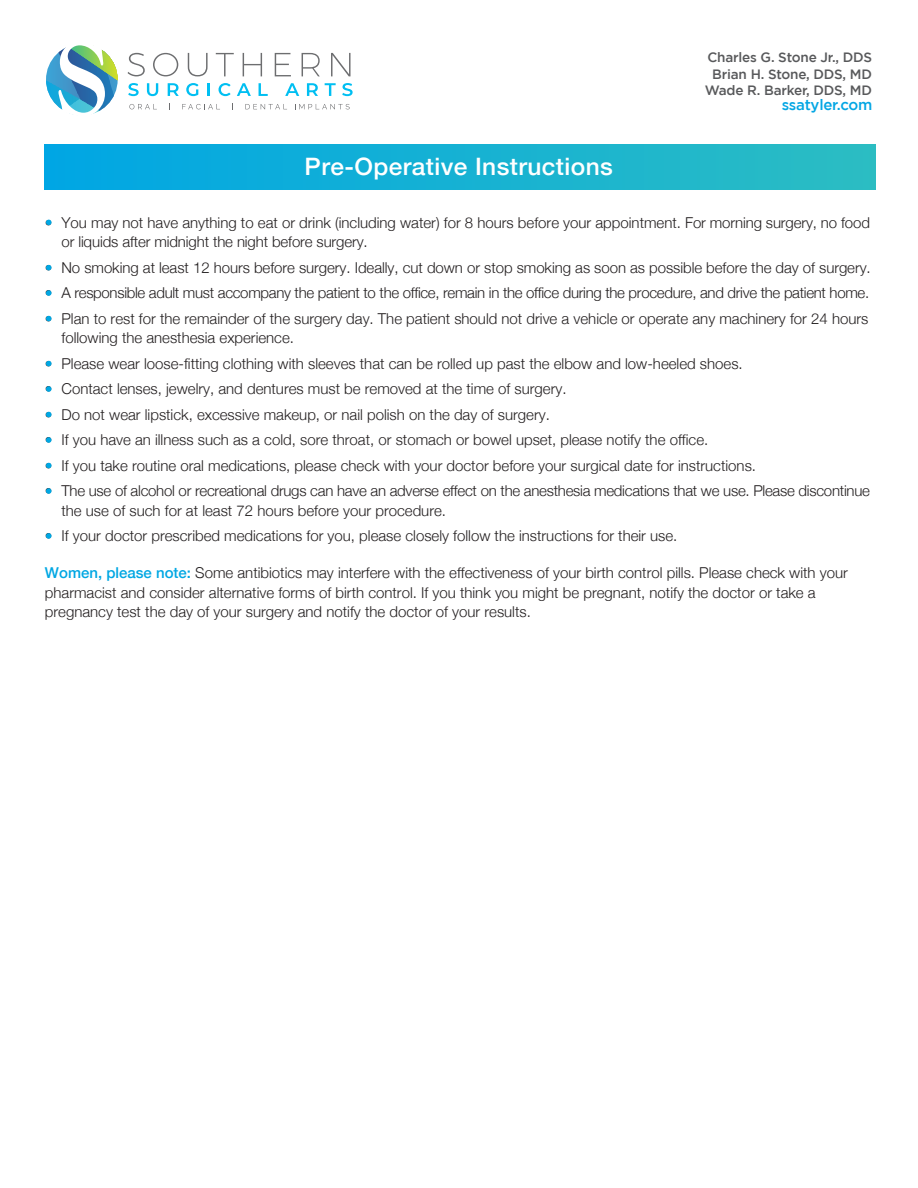
<style>
.page{position:relative;width:918px;height:1188px;background:#fff}
.page>*{position:absolute;margin:0;border:0;box-sizing:border-box;transform-origin:0 0}
.t1{font:500 24px "Helvetica Neue";letter-spacing:.015em;color:#fff}
.t2{font:300 15px/19.5px "Helvetica Neue";color:#231f20}
.t3{font:300 15px "Helvetica Neue";letter-spacing:-.02em;color:#231f20}
.t4{font:500 15px "Gotham";letter-spacing:-.015em;color:#03a6e4}
.t5{font:500 13.5px/16.5px "Gotham";letter-spacing:-.015em;color:#58595b;text-align:center}
.s1{font-weight:500;color:#00a7e3}
</style>
<div class="page">
<hr style="left:46px;top:44px;width:1px;height:71px;background:#0a8fce">
<hr style="left:47px;top:44px;width:1px;height:71px;background:#0b8ecd">
<hr style="left:48px;top:44px;width:1px;height:71px;background:#0b8dcd">
<hr style="left:49px;top:44px;width:1px;height:71px;background:#0b8ccc">
<hr style="left:46px;top:79px;width:1px;height:36px;background:#01a7e3">
<hr style="left:47px;top:79px;width:2px;height:36px;background:#02a7e2">
<hr style="left:48px;top:79px;width:2px;height:36px;background:#03a8e2">
<hr style="left:50px;top:44px;width:1px;height:71px;background:#323379">
<hr style="left:51px;top:44px;width:1px;height:71px;background:#32347a">
<hr style="left:52px;top:44px;width:1px;height:71px;background:#31367c">
<hr style="left:53px;top:44px;width:1px;height:71px;background:#30377d">
<hr style="left:54px;top:44px;width:1px;height:71px;background:#30387e">
<hr style="left:55px;top:44px;width:1px;height:71px;background:#2f397f">
<hr style="left:56px;top:44px;width:1px;height:71px;background:#2f3a80">
<hr style="left:57px;top:44px;width:1px;height:71px;background:#2e3c81">
<hr style="left:58px;top:44px;width:1px;height:71px;background:#2e3d82">
<hr style="left:105px;top:44px;width:1px;height:71px;background:#1576b7">
<hr style="left:106px;top:44px;width:1px;height:71px;background:#1577b8">
<hr style="left:107px;top:44px;width:1px;height:71px;background:#1478b9">
<hr style="left:108px;top:44px;width:1px;height:71px;background:#137abb">
<hr style="left:109px;top:44px;width:1px;height:71px;background:#137bbc">
<hr style="left:110px;top:44px;width:1px;height:71px;background:#127cbd">
<hr style="left:111px;top:44px;width:1px;height:71px;background:#127dbe">
<hr style="left:112px;top:44px;width:1px;height:71px;background:#127ebe">
<hr style="left:113px;top:44px;width:1px;height:71px;background:#1180c0">
<hr style="left:114px;top:44px;width:1px;height:71px;background:#1081c1">
<hr style="left:115px;top:44px;width:1px;height:71px;background:#1082c2">
<hr style="left:116px;top:44px;width:1px;height:71px;background:#0f83c3">
<hr style="left:117px;top:44px;width:1px;height:71px;background:#0f84c4">
<hr style="left:118px;top:44px;width:1px;height:71px;background:#0e85c5">
<hr style="left:105px;top:44px;width:1px;height:36px;background:#add53e">
<hr style="left:106px;top:44px;width:1px;height:36px;background:#b0d63c">
<hr style="left:107px;top:44px;width:1px;height:36px;background:#b3d63a">
<hr style="left:108px;top:44px;width:1px;height:36px;background:#b6d738">
<hr style="left:109px;top:44px;width:1px;height:36px;background:#b9d836">
<hr style="left:110px;top:44px;width:1px;height:36px;background:#bcd934">
<hr style="left:111px;top:44px;width:1px;height:36px;background:#bfd932">
<hr style="left:112px;top:44px;width:1px;height:36px;background:#c2da30">
<hr style="left:113px;top:44px;width:1px;height:36px;background:#c5db2e">
<hr style="left:114px;top:44px;width:1px;height:36px;background:#c8db2c">
<hr style="left:115px;top:44px;width:1px;height:36px;background:#ccdc29">
<hr style="left:116px;top:44px;width:1px;height:36px;background:#cfdd27">
<hr style="left:117px;top:44px;width:1px;height:36px;background:#d2de25">
<svg style="left:59px;top:45px;width:46px;height:70px"></svg>
<svg style="left:128px;top:53px;width:17px;height:23px"></svg>
<svg style="left:153px;top:53px;width:25px;height:23px"></svg>
<svg style="left:188px;top:53px;width:20px;height:23px"></svg>
<svg style="left:216px;top:53px;width:18px;height:23px"></svg>
<svg style="left:243px;top:53px;width:19px;height:23px"></svg>
<svg style="left:275px;top:53px;width:16px;height:23px"></svg>
<svg style="left:302px;top:53px;width:18px;height:23px"></svg>
<svg style="left:331px;top:53px;width:20px;height:23px"></svg>
<svg style="left:128px;top:83px;width:11px;height:13px"></svg>
<svg style="left:147px;top:83px;width:11px;height:13px"></svg>
<svg style="left:168px;top:83px;width:11px;height:13px"></svg>
<svg style="left:186px;top:83px;width:13px;height:13px"></svg>
<svg style="left:208px;top:83px;width:2px;height:13px"></svg>
<svg style="left:219px;top:83px;width:12px;height:13px"></svg>
<svg style="left:237px;top:83px;width:14px;height:13px"></svg>
<svg style="left:259px;top:83px;width:9px;height:13px"></svg>
<svg style="left:285px;top:83px;width:14px;height:13px"></svg>
<svg style="left:307px;top:83px;width:11px;height:13px"></svg>
<svg style="left:325px;top:83px;width:11px;height:13px"></svg>
<svg style="left:342px;top:83px;width:11px;height:13px"></svg>
<svg style="left:129px;top:104px;width:28px;height:5px"></svg>
<svg style="left:182px;top:104px;width:38px;height:5px"></svg>
<svg style="left:245px;top:104px;width:42px;height:5px"></svg>
<svg style="left:295px;top:104px;width:55px;height:5px"></svg>
<div style="left:45px;top:145px;width:830px;height:44px;background:linear-gradient(to right,#00a6e4,#2cbdc2)"></div>
<svg style="left:46px;top:220px;width:6px;height:5px"></svg>
<svg style="left:46px;top:265px;width:6px;height:5px"></svg>
<svg style="left:46px;top:290px;width:6px;height:6px"></svg>
<svg style="left:46px;top:316px;width:6px;height:5px"></svg>
<svg style="left:46px;top:361px;width:6px;height:5px"></svg>
<svg style="left:46px;top:386px;width:6px;height:6px"></svg>
<svg style="left:46px;top:412px;width:6px;height:5px"></svg>
<svg style="left:46px;top:437px;width:6px;height:6px"></svg>
<svg style="left:46px;top:463px;width:6px;height:5px"></svg>
<svg style="left:46px;top:488px;width:6px;height:6px"></svg>
<svg style="left:46px;top:533px;width:6px;height:6px"></svg>
<h1 class="t1" style="left:305px;top:147px;width:310px">Pre-Operative Instructions</h1>
<p class="t5" style="left:705px;top:49px;width:169px">Charles G. Stone Jr., DDS<br>Brian H. Stone, DDS, MD<br>Wade R. Barker, DDS, MD</p>
<p class="t4" style="left:782px;top:97px;width:92px">ssatyler.com</p>
<p class="t2" style="left:61px;top:212px;width:810px;text-indent:-16px">• You may not have anything to eat or drink (including water) for 8 hours before your appointment. For morning surgery, no food or liquids after midnight the night before surgery.</p>
<p class="t2" style="left:45px;top:257px;width:827px">• No smoking at least 12 hours before surgery. Ideally, cut down or stop smoking as soon as possible before the day of surgery.</p>
<p class="t3" style="left:45px;top:281px;width:826px">• A responsible adult must accompany the patient to the office, remain in the office during the procedure, and drive the patient home.</p>
<p class="t2" style="left:61px;top:308px;width:808px;text-indent:-16px">• Plan to rest for the remainder of the surgery day. The patient should not drive a vehicle or operate any machinery for 24 hours following the anesthesia experience.</p>
<p class="t2" style="left:45px;top:353px;width:699px">• Please wear loose-fitting clothing with sleeves that can be rolled up past the elbow and low-heeled shoes.</p>
<p class="t2" style="left:45px;top:378px;width:523px">• Contact lenses, jewelry, and dentures must be removed at the time of surgery.</p>
<p class="t2" style="left:45px;top:404px;width:506px">• Do not wear lipstick, excessive makeup, or nail polish on the day of surgery.</p>
<p class="t2" style="left:45px;top:429px;width:665px">• If you have an illness such as a cold, sore throat, or stomach or bowel upset, please notify the office.</p>
<p class="t2" style="left:45px;top:455px;width:713px">• If you take routine oral medications, please check with your doctor before your surgical date for instructions.</p>
<p class="t2" style="left:61px;top:480px;width:810px;text-indent:-16px">• The use of alcohol or recreational drugs can have an adverse effect on the anesthesia medications that we use. Please discontinue the use of such for at least 72 hours before your procedure.</p>
<p class="t2" style="left:45px;top:525px;width:634px">• If your doctor prescribed medications for you, please closely follow the instructions for their use.</p>
<p class="t2" style="left:45px;top:562px;width:804px"><span class="s1">Women, please note:</span> Some antibiotics may interfere with the effectiveness of your birth control pills. Please check with your pharmacist and consider alternative forms of birth control. If you think you might be pregnant, notify the doctor or take a pregnancy test the day of your surgery and notify the doctor of your results.</p>
</div>
